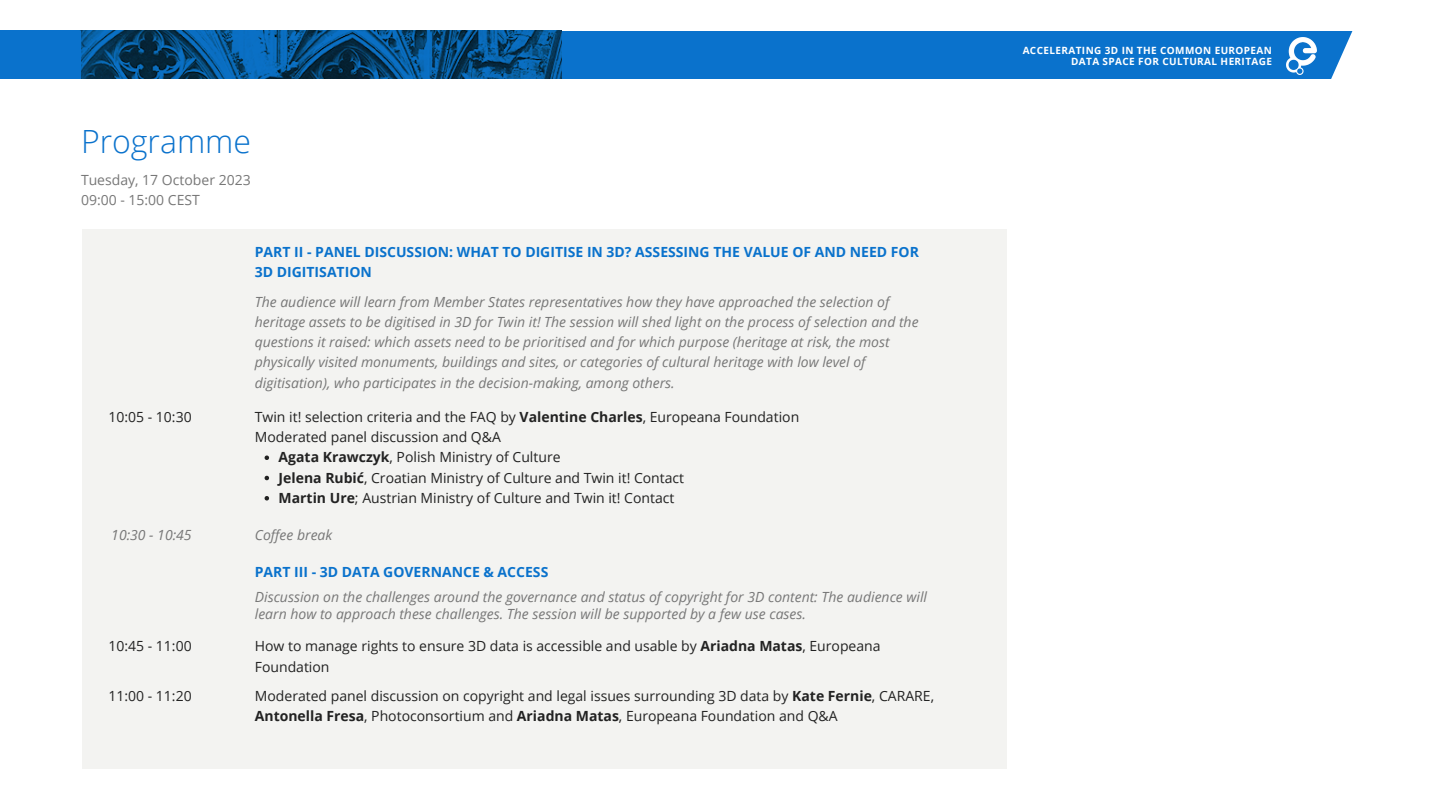
<style>
.page{position:relative;width:1440px;height:810px;background:#fff}
.page>*{position:absolute;margin:0;border:0;box-sizing:border-box;transform-origin:0 0}
.t1{font:300 32px "Open Sans";color:#0a72cc}
.t2{font:italic 14px/20.2px "Open Sans";color:#777}
.t3{font:14px/20.2px "Open Sans";color:#222}
.t4{font:700 14px/19.5px "Open Sans";color:#0a72cc}
.t5{font:14px "Open Sans";color:#777}
.t6{font:700 10px/11px "Open Sans";letter-spacing:.04em;color:#fff;text-align:right}
.s1{font-weight:700}
</style>
<div class="page">
<div style="left:82px;top:229px;width:925px;height:540px;background:#f1f1ee"></div>
<svg style="left:265px;top:456px;width:4px;height:4px"></svg>
<svg style="left:265px;top:476px;width:4px;height:4px"></svg>
<svg style="left:265px;top:496px;width:4px;height:5px"></svg>
<div style="left:471px;top:31px;width:888px;height:47px;background:#0a72cc"></div>
<img style="left:1287px;top:38px;width:30px;height:36px">
<svg style="left:1317px;top:31px;width:42px;height:48px"></svg>
<img style="left:0;top:31px;width:561px;height:48px">
<div style="left:7px;top:31px;width:74px;height:47px;background:#0a72cc"></div>
<p class="t1" style="left:81px;top:119px;width:172px">Programme</p>
<p class="t5" style="left:81px;top:171px;width:171px">Tuesday, 17 October 2023</p>
<p class="t5" style="left:81px;top:190px;width:120px">09:00 - 15:00 CEST</p>
<p class="t4" style="left:255px;top:242px;width:666px">PART II - PANEL DISCUSSION: WHAT TO DIGITISE IN 3D? ASSESSING THE VALUE OF AND NEED FOR<br>3D DIGITISATION</p>
<p class="t3" style="left:108px;top:406px;width:85px">10:05 - 10:30</p>
<p class="t2" style="left:255px;top:291px;width:665px">The audience will learn from Member States representatives how they have approached the selection of heritage assets to be digitised in 3D for Twin it! The session will shed light on the process of selection and the questions it raised: which assets need to be prioritised and for which purpose (heritage at risk, the most physically visited monuments, buildings and sites, or categories of cultural heritage with low level of digitisation), who participates in the decision-making, among others.</p>
<p class="t3" style="left:255px;top:406px;width:546px">Twin it! selection criteria and the FAQ by <span class="s1">Valentine Charles</span>, Europeana Foundation</p>
<p class="t3" style="left:255px;top:426px;width:248px">Moderated panel discussion and Q&amp;A</p>
<p class="t3" style="left:279px;top:447px;width:284px"><span class="s1">Agata Krawczyk</span>, Polish Ministry of Culture</p>
<p class="t3" style="left:279px;top:467px;width:407px"><span class="s1">Jelena Rubić</span>, Croatian Ministry of Culture and Twin it! Contact</p>
<p class="t3" style="left:279px;top:487px;width:397px"><span class="s1">Martin Ure</span>; Austrian Ministry of Culture and Twin it! Contact</p>
<p class="t2" style="left:111px;top:524px;width:82px">10:30 - 10:45</p>
<p class="t2" style="left:255px;top:524px;width:79px">Coffee break</p>
<p class="t4" style="left:255px;top:561px;width:295px">PART III - 3D DATA GOVERNANCE &amp; ACCESS</p>
<p class="t2" style="left:255px;top:588px;width:674px;line-height:17.2px">Discussion on the challenges around the governance and status of copyright for 3D content: The audience will learn how to approach these challenges. The session will be supported by a few use cases.</p>
<p class="t3" style="left:108px;top:636px;width:85px">10:45 - 11:00</p>
<p class="t3" style="left:255px;top:636px;width:627px">How to manage rights to ensure 3D data is accessible and usable by <span class="s1">Ariadna Matas</span>, Europeana<br>Foundation</p>
<p class="t3" style="left:108px;top:686px;width:85px">11:00 - 11:20</p>
<p class="t3" style="left:255px;top:686px;width:681px">Moderated panel discussion on copyright and legal issues surrounding 3D data by <span class="s1">Kate Fernie</span>, CARARE,<br><span class="s1">Antonella Fresa</span>, Photoconsortium and <span class="s1">Ariadna Matas</span>, Europeana Foundation and Q&amp;A</p>
<p class="t6" style="left:1023px;top:44px;width:251px">ACCELERATING 3D IN THE COMMON EUROPEAN<br>DATA SPACE FOR CULTURAL HERITAGE</p>
</div>
